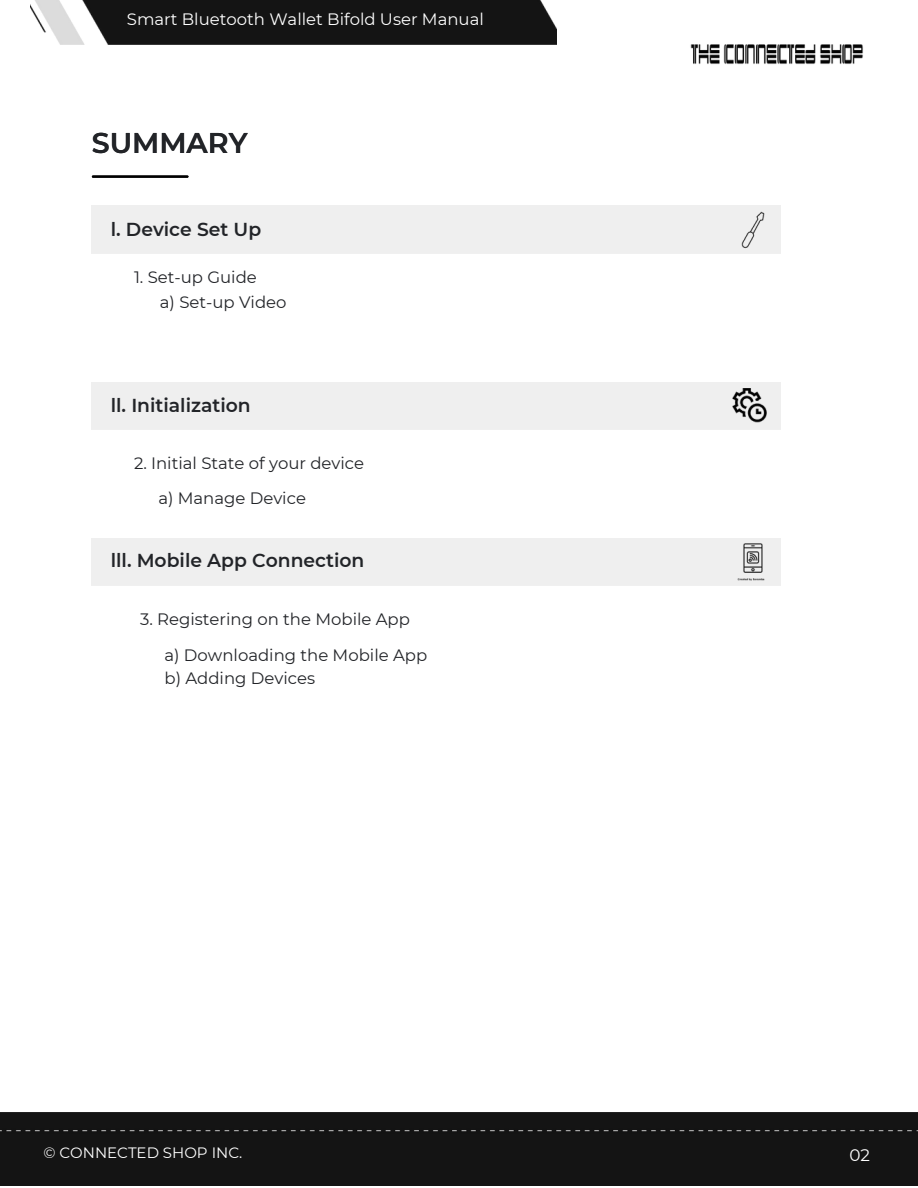
<style>
.page{position:relative;width:918px;height:1188px;background:#fff}
.page>*{position:absolute;margin:0;border:0;box-sizing:border-box;transform-origin:0 0}
.t1{font:600 28.5px "Montserrat";color:#222428}
.t2{font:600 18.75px "Montserrat";color:#222428}
.t3{font:16.8px "Montserrat";color:#fff}
.t4{font:16.5px/24.8px "Montserrat";color:#222428}
.t5{font:16.5px "Montserrat";color:#fff}
.t6{font:15px "Montserrat";color:#fff}
</style>
<div class="page">
<img style="left:690px;top:44px;width:173px;height:20px">
<div style="left:0;top:1113px;width:918px;height:73px;background:#141414"></div>
<hr style="left:93px;top:175px;width:94px;height:3px;background:#000">
<img style="left:729px;top:210px;width:48px;height:39px">
<div style="left:92px;top:382px;width:688px;height:48px;background:#efefef"></div>
<img style="left:729px;top:389px;width:42px;height:34px">
<img style="left:735px;top:543px;width:37px;height:37px">
<img style="left:31px;top:0;width:525px;height:45px">
<p class="t5" style="left:127px;top:9px;width:358px">Smart Bluetooth Wallet Bifold User Manual</p>
<h1 class="t1" style="left:92px;top:125px;width:157px">SUMMARY</h1>
<p class="t2" style="left:111px;top:218px;width:152px">l. Device Set Up</p>
<p class="t4" style="left:160px;top:265px;width:128px;text-indent:-26px">1. Set-up Guide<br>a) Set-up Video</p>
<p class="t2" style="left:111px;top:394px;width:141px">ll. Initialization</p>
<p class="t4" style="left:158px;top:446px;width:207px;line-height:35.2px;text-indent:-24px">2. Initial State of your device a) Manage Device</p>
<p class="t2" style="left:111px;top:548px;width:255px">lll. Mobile App Connection</p>
<p class="t4" style="left:140px;top:607px;width:271px">3. Registering on the Mobile App</p>
<p class="t4" style="left:165px;top:643px;width:264px;line-height:23.7px">a) Downloading the Mobile App b) Adding Devices</p>
<p class="t6" style="left:43px;top:1144px;width:200px">© CONNECTED SHOP INC.</p>
<p class="t3" style="left:849px;top:1145px;width:22px">02</p>
</div>
